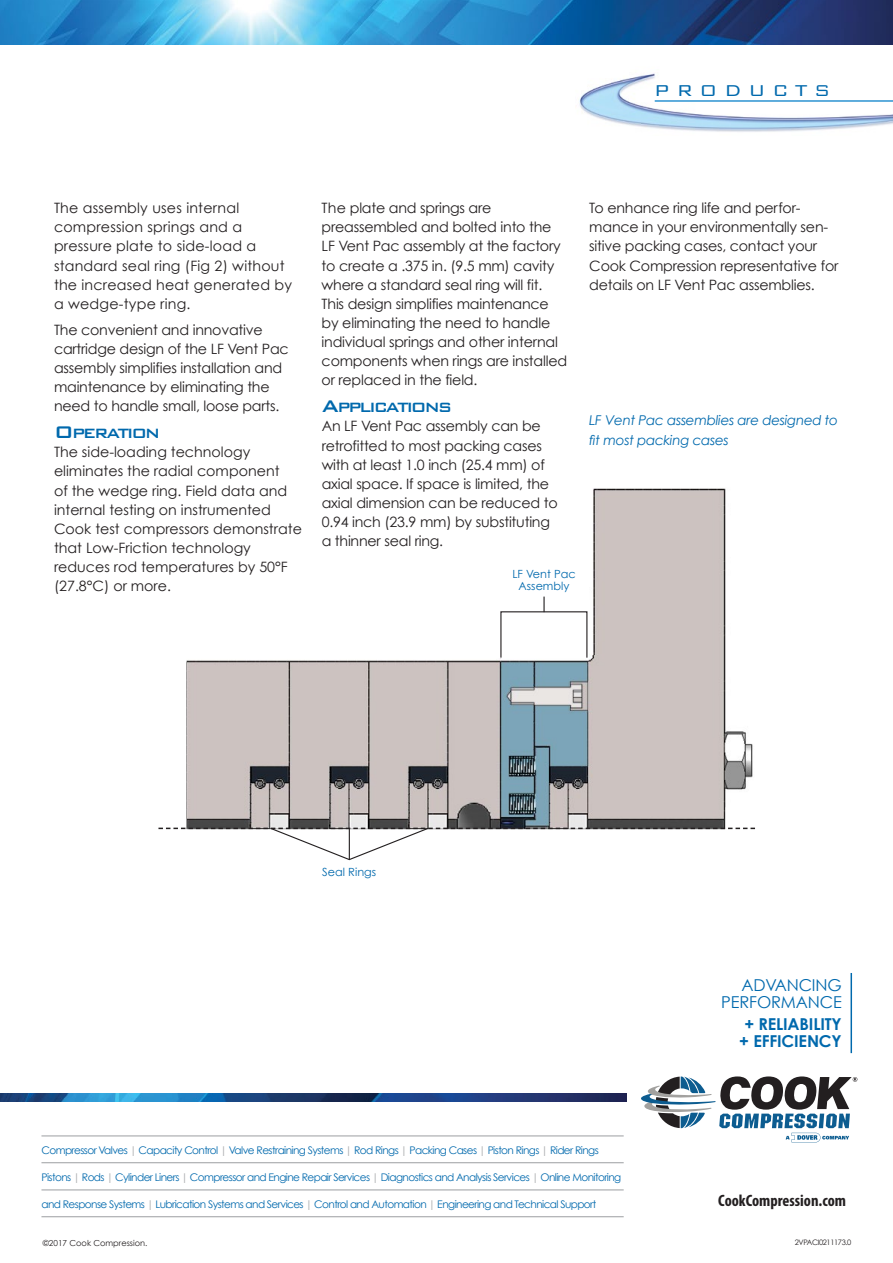
<style>
.page{position:relative;width:893px;height:1263px;background:#fff}
.page>*{position:absolute;margin:0;border:0;box-sizing:border-box;transform-origin:0 0}
.t1{font:300 21px "Bank Gothic";letter-spacing:.33em;color:#0069ad}
.t2{font:500 18px "Bank Gothic";letter-spacing:-.13em;color:#0069ad}
.t3{font:700 condensed 16.5px "Myriad Pro";color:#231f20}
.t4{font:700 16.35px/16.4px "Century Gothic";letter-spacing:-.01em;color:#0069ad;text-align:center}
.t5{font:16.35px/16.4px "Century Gothic";letter-spacing:-.01em;color:#0069ad;text-align:right}
.t6{font:14.25px/19px "Century Gothic";letter-spacing:-.015em;color:#231f20}
.t7{font:14.25px/19px "Century Gothic";letter-spacing:.015em;color:#231f20}
.t8{font:italic 13.5px/19.5px "Century Gothic";letter-spacing:-.02em;color:#0069ad}
.t9{font:11.25px/12px "Century Gothic";color:#0069ad;text-align:center}
.t10{font:10.5px "Century Gothic";letter-spacing:-.055em;color:#0069ad}
.t11{font:8.25px "Century Gothic";color:#231f20}
.t12{font:7.5px "Century Gothic";letter-spacing:-.05em;color:#231f20}
.s1{font-size:22.5px}
.s2{color:#a7a9ac}
</style>
<div class="page">
<img style="left:187px;top:488px;width:566px;height:339px">
<svg style="left:158px;top:827px;width:597px;height:34px"></svg>
<svg style="left:500px;top:597px;width:88px;height:62px"></svg>
<hr style="left:851px;top:973px;width:1px;height:80px;background:#0069ad">
<svg style="left:641px;top:1076px;width:216px;height:66px"></svg>
<img style="left:0;top:0;width:893px;height:45px">
<img style="left:0;top:1093px;width:627px;height:8px">
<hr style="left:41px;top:1135px;width:583px;height:1px;background:#a7a9ac">
<hr style="left:41px;top:1162px;width:583px;height:1px;background:#a7a9ac">
<hr style="left:41px;top:1189px;width:583px;height:1px;background:#a7a9ac">
<hr style="left:41px;top:1216px;width:583px;height:1px;background:#a7a9ac">
<img style="left:579px;top:73px;width:314px;height:59px">
<hr style="left:655px;top:100px;width:238px;height:2px;background:#2b93d1">
<h1 class="t1" style="left:654px;top:74px;width:178px">PRODUCTS</h1>
<p class="t7" style="left:54px;top:198px;width:240px">The assembly uses internal compression springs and a pressure plate to side-load a standard seal ring (Fig 2) without the increased heat generated by a wedge-type ring.</p>
<p class="t6" style="left:54px;top:320px;width:236px">The convenient and innovative cartridge design of the LF Vent Pac assembly simplifies installation and maintenance by eliminating the need to handle small, loose parts.</p>
<p class="t2" style="left:54px;top:420px;width:108px"><span class="s1">O</span>PERATION</p>
<p class="t6" style="left:54px;top:442px;width:249px">The side-loading technology eliminates the radial component<br>of the wedge ring. Field data and internal testing on instrumented<br>Cook test compressors demonstrate that Low-Friction technology reduces rod temperatures by 50°F (27.8°C) or more.</p>
<p class="t6" style="left:322px;top:198px;width:247px">The plate and springs are preassembled and bolted into the LF Vent Pac assembly at the factory to create a .375 in. (9.5 mm) cavity where a standard seal ring will fit.<br>This design simplifies maintenance by eliminating the need to handle individual springs and other internal components when rings are installed or replaced in the field.</p>
<p class="t2" style="left:322px;top:394px;width:132px"><span class="s1">A</span>PPLICATIONS</p>
<p class="t6" style="left:322px;top:417px;width:238px">An LF Vent Pac assembly can be retrofitted to most packing cases with at least 1.0 inch (25.4 mm) of axial space. If space is limited, the axial dimension can be reduced to<br>0.94 inch (23.9 mm) by substituting a thinner seal ring.</p>
<p class="t9" style="left:512px;top:568px;width:65px">LF Vent Pac<br>Assembly</p>
<p class="t6" style="left:589px;top:198px;width:251px">To enhance ring life and perfor&shy;mance in your environmentally sen&shy;sitive packing cases, contact your Cook Compression representative for details on LF Vent Pac assemblies.</p>
<p class="t8" style="left:589px;top:410px;width:250px">LF Vent Pac assemblies are designed to fit most packing cases</p>
<p class="t9" style="left:322px;top:866px;width:55px">Seal Rings</p>
<p class="t5" style="left:721px;top:977px;width:122px">ADVANCING<br>PERFORMANCE</p>
<p class="t4" style="left:739px;top:1016px;width:104px">+ RELIABILITY + EFFICIENCY</p>
<p class="t10" style="left:41px;top:1144px;width:559px">Compressor Valves <span class="s2">|</span> Capacity Control <span class="s2">|</span> Valve Restraining Systems <span class="s2">|</span> Rod Rings <span class="s2">|</span> Packing Cases <span class="s2">|</span> Piston Rings <span class="s2">|</span> Rider Rings</p>
<p class="t10" style="left:41px;top:1171px;width:581px">Pistons <span class="s2">|</span> Rods <span class="s2">|</span> Cylinder Liners <span class="s2">|</span> Compressor and Engine Repair Services <span class="s2">|</span> Diagnostics and Analysis Services <span class="s2">|</span> Online Monitoring</p>
<p class="t10" style="left:41px;top:1198px;width:556px">and Response Systems <span class="s2">|</span> Lubrication Systems and Services <span class="s2">|</span> Control and Automation <span class="s2">|</span> Engineering and Technical Support</p>
<p class="t3" style="left:718px;top:1190px;width:129px">CookCompression.com</p>
<p class="t11" style="left:43px;top:1238px;width:106px">©2017 Cook Compression.</p>
<p class="t12" style="left:795px;top:1238px;width:58px">2VPACI0211173.0</p>
</div>
